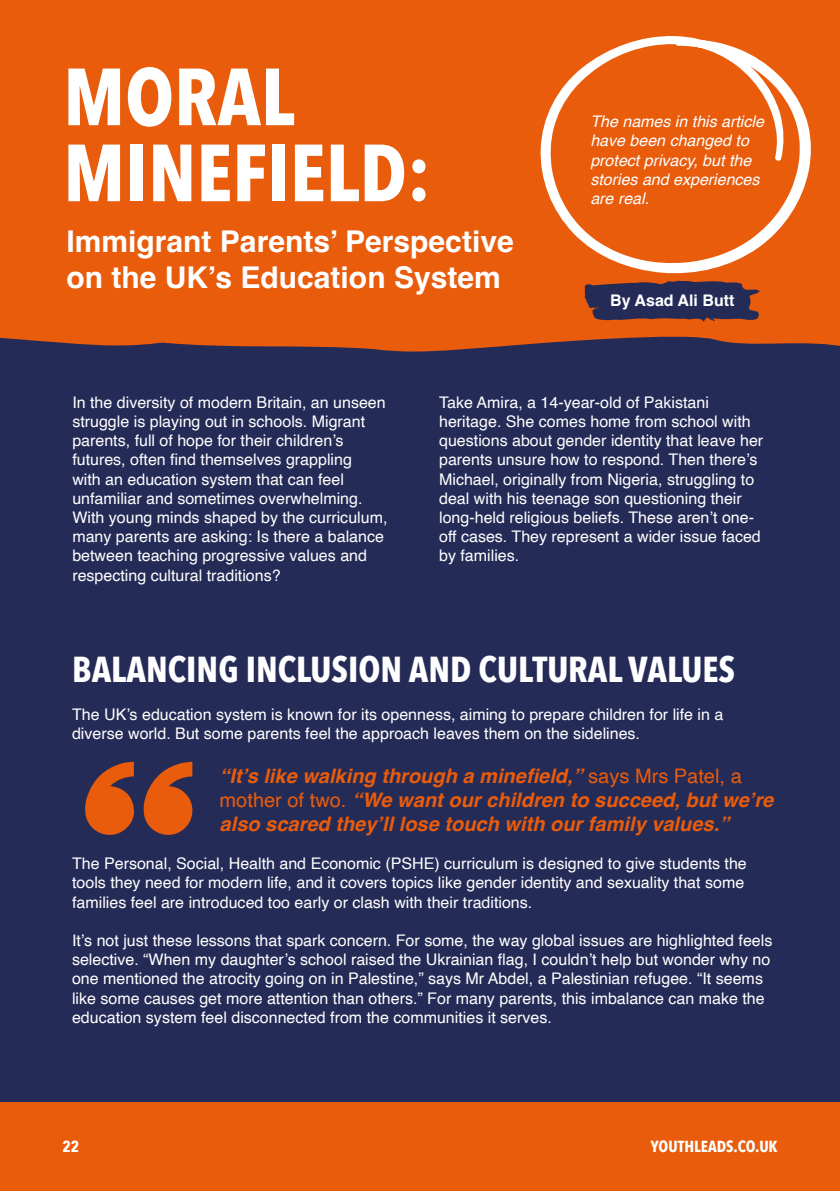
<style>
.page{position:relative;width:840px;height:1191px;background:#fff}
.page>*{position:absolute;margin:0;border:0;box-sizing:border-box;transform-origin:0 0}
.Pt_-_White{font:700 80px "Avenir Next Condensed";color:#fff}
.Pt_-_White-2{font:700 36px "Avenir Next Condensed";color:#fff}
.Body_Copy_Black{font:700 30px/36px "Helvetica";color:#fff}
.t1{font:italic 700 20px/24px "Helvetica";color:#e85c0c}
.Body_Copy_Black-2{font:16px/19.2px "Helvetica";color:#fff}
.Body_Copy_Black-3{font:italic 16px/19.2px "Helvetica";color:#fff}
.t2{font:700 16px "Avenir Next Condensed";color:#fff}
.Author_Copy_White{font:700 16px "Helvetica";color:#fff}
.s1{font-weight:400;font-style:normal}
</style>
<div class="page">
<div style="left:0;top:315px;width:839px;height:876px;background:#252b57"></div>
<div style="left:0;top:0;width:839px;height:351px;background:#e85c0c"></div>
<svg style="left:85px;top:762px;width:49px;height:73px"></svg>
<svg style="left:143px;top:761px;width:50px;height:74px"></svg>
<div style="left:0;top:1102px;width:839px;height:89px;background:#e85c0c"></div>
<svg style="left:539px;top:35px;width:272px;height:240px;background:#ea7029"></svg>
<svg style="left:584px;top:280px;width:175px;height:41px;background:#46334a"></svg>
<p class="Pt_-_White" style="left:63px;top:48px;width:233px">MORAL</p>
<p class="Pt_-_White" style="left:63px;top:124px;width:369px">MINEFIELD:</p>
<p class="Body_Copy_Black" style="left:66px;top:226px;width:448px">Immigrant Parents’ Perspective on the UK’s Education System</p>
<p class="Body_Copy_Black-3" style="left:590px;top:112px;width:175px">The names in this article have been changed to protect privacy, but the stories and experiences are real.</p>
<p class="Author_Copy_White" style="left:610px;top:290px;width:126px">By Asad Ali Butt</p>
<p class="Body_Copy_Black-2" style="left:72px;top:393px;width:316px">In the diversity of modern Britain, an unseen struggle is playing out in schools. Migrant parents, full of hope for their children’s futures, often find themselves grappling<br>with an education system that can feel unfamiliar and sometimes overwhelming.<br>With young minds shaped by the curriculum, many parents are asking: Is there a balance between teaching progressive values and respecting cultural traditions?</p>
<p class="Body_Copy_Black-2" style="left:439px;top:393px;width:325px">Take Amira, a 14-year-old of Pakistani heritage. She comes home from school with questions about gender identity that leave her parents unsure how to respond. Then there’s Michael, originally from Nigeria, struggling to deal with his teenage son questioning their long-held religious beliefs. These aren’t one&shy;off cases. They represent a wider issue faced by families.</p>
<p class="Pt_-_White-2" style="left:72px;top:647px;width:664px">BALANCING INCLUSION AND CULTURAL VALUES</p>
<p class="Body_Copy_Black-2" style="left:72px;top:705px;width:652px">The UK’s education system is known for its openness, aiming to prepare children for life in a diverse world. But some parents feel the approach leaves them on the sidelines.</p>
<p class="t1" style="left:219px;top:766px;width:555px">“It’s like walking through a minefield,” <span class="s1">says Mrs Patel, a mother of two.</span> “We want our children to succeed, but we’re also scared they’ll lose touch with our family values.”</p>
<p class="Body_Copy_Black-2" style="left:72px;top:854px;width:676px">The Personal, Social, Health and Economic (PSHE) curriculum is designed to give students the tools they need for modern life, and it covers topics like gender identity and sexuality that some families feel are introduced too early or clash with their traditions.</p>
<p class="Body_Copy_Black-2" style="left:72px;top:931px;width:701px">It’s not just these lessons that spark concern. For some, the way global issues are highlighted feels selective. “When my daughter’s school raised the Ukrainian flag, I couldn’t help but wonder why no one mentioned the atrocity going on in Palestine,” says Mr Abdel, a Palestinian refugee. “It seems like some causes get more attention than others.” For many parents, this imbalance can make the education system feel disconnected from the communities it serves.</p>
<p class="t2" style="left:62px;top:1137px;width:18px">22</p>
<p class="t2" style="left:650px;top:1137px;width:128px">YOUTHLEADS.CO.UK</p>
</div>
